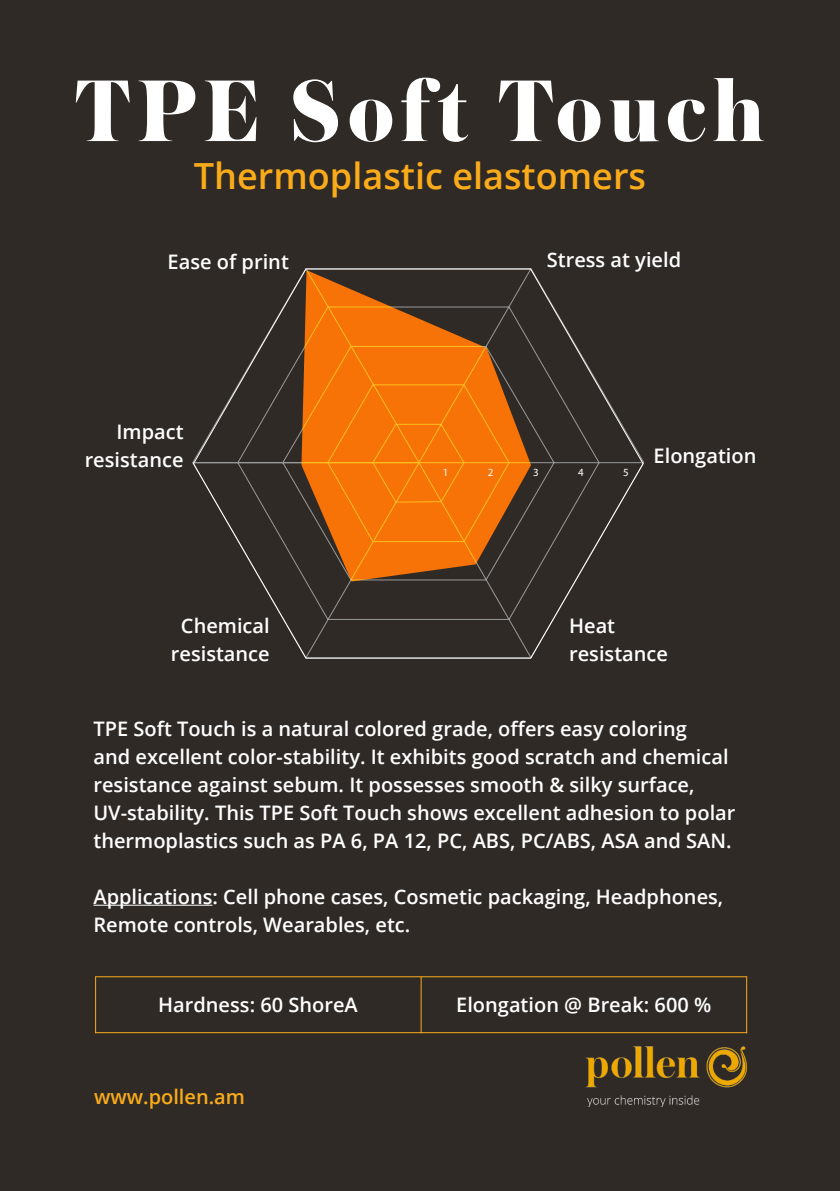
<style>
.page{position:relative;width:840px;height:1191px;background:#fff}
.page>*{position:absolute;margin:0;border:0;box-sizing:border-box;transform-origin:0 0}
.t1{font:800 92px "Austin";letter-spacing:.07em;color:#fff}
.t2{font:600 36px "Open Sans";color:#faab1a}
.t3{font:600 20px/28px "Open Sans";color:#fff}
.t4{font:600 20px "Open Sans";color:#faab1a}
.t5{font:11px "Myriad Pro";color:#fff}
</style>
<div class="page">
<div style="left:0;top:0;width:839px;height:1191px;background:#302a26"></div>
<hr style="left:420px;top:976px;width:1px;height:57px;background:#faab1a">
<hr style="left:95px;top:976px;width:1px;height:57px;background:#faab1a">
<hr style="left:745px;top:976px;width:1px;height:57px;background:#faab1a">
<hr style="left:95px;top:976px;width:651px;height:1px;background:#faab1a">
<hr style="left:95px;top:1032px;width:651px;height:1px;background:#faab1a">
<div style="left:192px;top:268px;width:452px;height:391px;background:#302a26"></div>
<img style="left:585px;top:1046px;width:160px;height:60px">
<hr style="left:93px;top:904px;width:119px;height:1px;background:#fff">
<svg style="left:301px;top:270px;width:229px;height:311px;background:#bd6011"></svg>
<h1 class="t1" style="left:75px;top:44px;width:691px">TPE Soft Touch</h1>
<h2 class="t2" style="left:194px;top:151px;width:453px">Thermoplastic elastomers</h2>
<p class="t3" style="left:167px;top:247px;width:123px">Ease of print</p>
<p class="t3" style="left:546px;top:245px;width:136px">Stress at yield</p>
<p class="t3" style="left:85px;top:417px;width:100px;text-align:right">Impact resistance</p>
<p class="t5" style="left:442px;top:465px;width:7px">1</p>
<p class="t5" style="left:487px;top:465px;width:7px">2</p>
<p class="t5" style="left:532px;top:465px;width:7px">3</p>
<p class="t5" style="left:577px;top:465px;width:7px">4</p>
<p class="t5" style="left:622px;top:465px;width:7px">5</p>
<p class="t3" style="left:653px;top:441px;width:104px">Elongation</p>
<p class="t3" style="left:171px;top:611px;width:100px;text-align:center">Chemical resistance</p>
<p class="t3" style="left:569px;top:611px;width:100px">Heat resistance</p>
<p class="t3" style="left:93px;top:714px;width:643px">TPE Soft Touch is a natural colored grade, offers easy coloring<br>and excellent color-stability. It exhibits good scratch and chemical resistance against sebum. It possesses smooth &amp; silky surface, UV-stability. This TPE Soft Touch shows excellent adhesion to polar thermoplastics such as PA 6, PA 12, PC, ABS, PC/ABS, ASA and SAN.</p>
<p class="t3" style="left:93px;top:882px;width:631px">Applications: Cell phone cases, Cosmetic packaging, Headphones,<br>Remote controls, Wearables, etc.</p>
<p class="t3" style="left:158px;top:990px;width:201px">Hardness: 60 ShoreA</p>
<p class="t3" style="left:456px;top:990px;width:256px">Elongation @ Break: 600 %</p>
<p class="t4" style="left:94px;top:1082px;width:152px">www.pollen.am</p>
</div>
